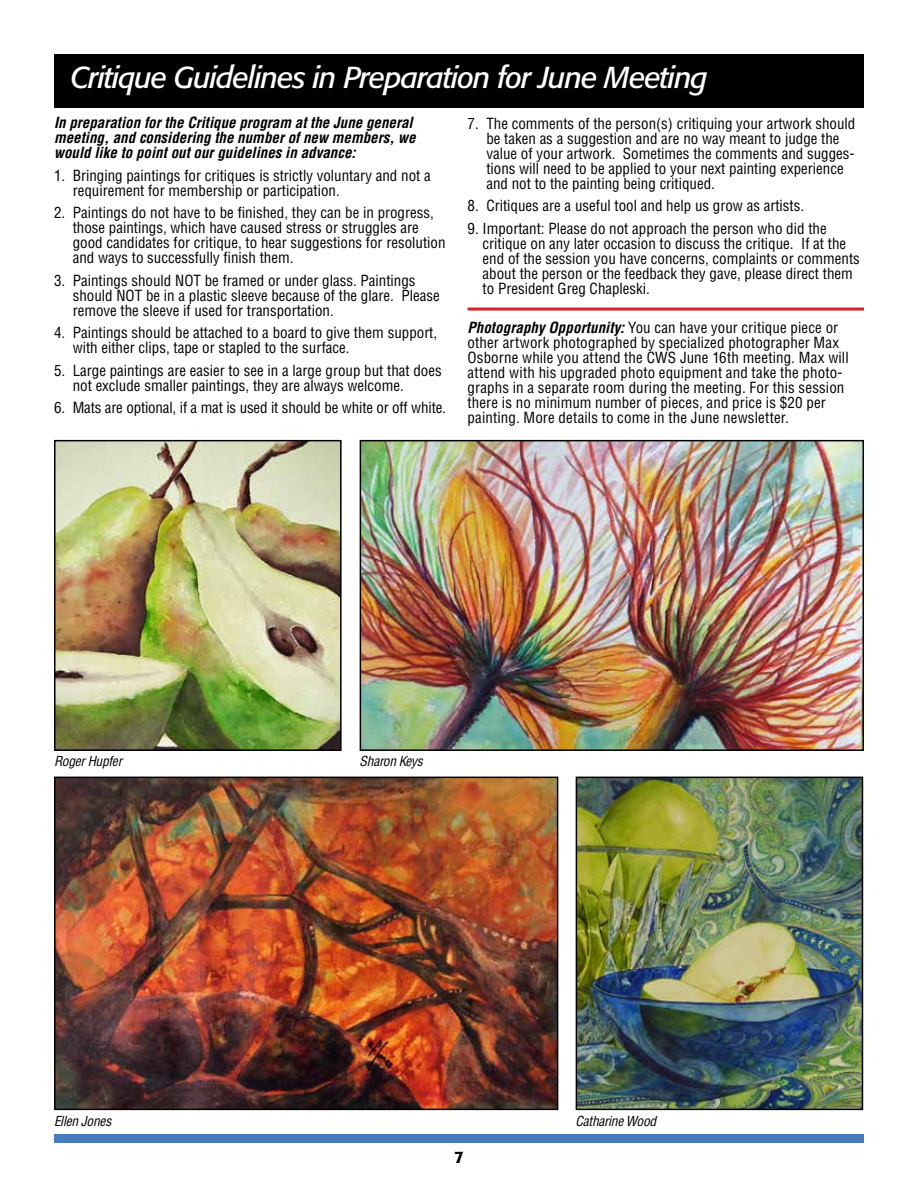
<style>
.page{position:relative;width:918px;height:1188px;background:#fff}
.page>*{position:absolute;margin:0;border:0;box-sizing:border-box;transform-origin:0 0}
.t1{font:italic 30px "Formata";letter-spacing:-.035em;color:#fff}
.t2{font:500 16.5px "Formata";color:#000}
.t3{font:condensed 15px/15px "Helvetica";color:#000}
.t4{font:italic 700 condensed 15px/15px "Helvetica";color:#000}
.t5{font:italic condensed 13.5px "Helvetica";letter-spacing:-.02em;color:#000}
.s1{font-weight:700;font-style:italic}
</style>
<div class="page">
<div style="left:54px;top:54px;width:809px;height:54px;background:#000"></div>
<div style="left:54px;top:1134px;width:810px;height:9px;background:#487abd"></div>
<img style="left:57px;top:780px;width:498px;height:327px">
<div style="left:54px;top:777px;width:504px;height:333px;border:2px solid #000"></div>
<img style="left:363px;top:443px;width:498px;height:305px">
<div style="left:360px;top:440px;width:504px;height:311px;border:2px solid #000"></div>
<img style="left:579px;top:780px;width:281px;height:327px">
<div style="left:576px;top:777px;width:287px;height:333px;border:2px solid #000"></div>
<img style="left:57px;top:443px;width:282px;height:305px">
<div style="left:54px;top:440px;width:288px;height:311px;border:2px solid #000"></div>
<hr style="left:468px;top:308px;width:396px;height:3px;background:#d2232a">
<h1 class="t1" style="left:70px;top:60px;width:639px">Critique Guidelines in Preparation for June Meeting</h1>
<p class="t4" style="left:54px;top:115px;width:363px">In preparation for the Critique program at the June general meeting, and considering the number of new members, we would like to point out our guidelines in advance:</p>
<p class="t3" style="left:73px;top:167px;width:360px;text-indent:-19px">1. Bringing paintings for critiques is strictly voluntary and not a requirement for membership or participation.</p>
<p class="t3" style="left:73px;top:205px;width:374px;text-indent:-19px">2. Paintings do not have to be finished, they can be in progress, those paintings, which have caused stress or struggles are good candidates for critique, to hear suggestions for resolution and ways to successfully finish them.</p>
<p class="t3" style="left:73px;top:272px;width:368px;text-indent:-19px">3. Paintings should NOT be framed or under glass. Paintings should NOT be in a plastic sleeve because of the glare. Please remove the sleeve if used for transportation.</p>
<p class="t3" style="left:73px;top:325px;width:366px;text-indent:-19px">4. Paintings should be attached to a board to give them support, with either clips, tape or stapled to the surface.</p>
<p class="t3" style="left:73px;top:362px;width:371px;text-indent:-19px">5. Large paintings are easier to see in a large group but that does not exclude smaller paintings, they are always welcome.</p>
<p class="t3" style="left:54px;top:400px;width:393px">6. Mats are optional, if a mat is used it should be white or off white.</p>
<p class="t3" style="left:486px;top:116px;width:371px;text-indent:-19px">7. The comments of the person(s) critiquing your artwork should be taken as a suggestion and are no way meant to judge the value of your artwork. Sometimes the comments and sugges&shy;tions will need to be applied to your next painting experience and not to the painting being critiqued.</p>
<p class="t3" style="left:468px;top:198px;width:338px">8. Critiques are a useful tool and help us grow as artists.</p>
<p class="t3" style="left:483px;top:221px;width:379px;text-indent:-15px">9. Important: Please do not approach the person who did the critique on any later occasion to discuss the critique. If at the end of the session you have concerns, complaints or comments about the person or the feedback they gave, please direct them to President Greg Chapleski.</p>
<p class="t3" style="left:468px;top:320px;width:383px"><span class="s1">Photography Opportunity:</span> You can have your critique piece or other artwork photographed by specialized photographer Max Osborne while you attend the CWS June 16th meeting. Max will attend with his upgraded photo equipment and take the photo&shy;graphs in a separate room during the meeting. For this session there is no minimum number of pieces, and price is $20 per painting. More details to come in the June newsletter.</p>
<p class="t5" style="left:54px;top:753px;width:70px">Roger Hupfer</p>
<p class="t5" style="left:360px;top:753px;width:65px">Sharon Keys</p>
<p class="t5" style="left:54px;top:1113px;width:59px">Ellen Jones</p>
<p class="t5" style="left:576px;top:1113px;width:82px">Catharine Wood</p>
<p class="t2" style="left:454px;top:1147px;width:11px">7</p>
</div>
